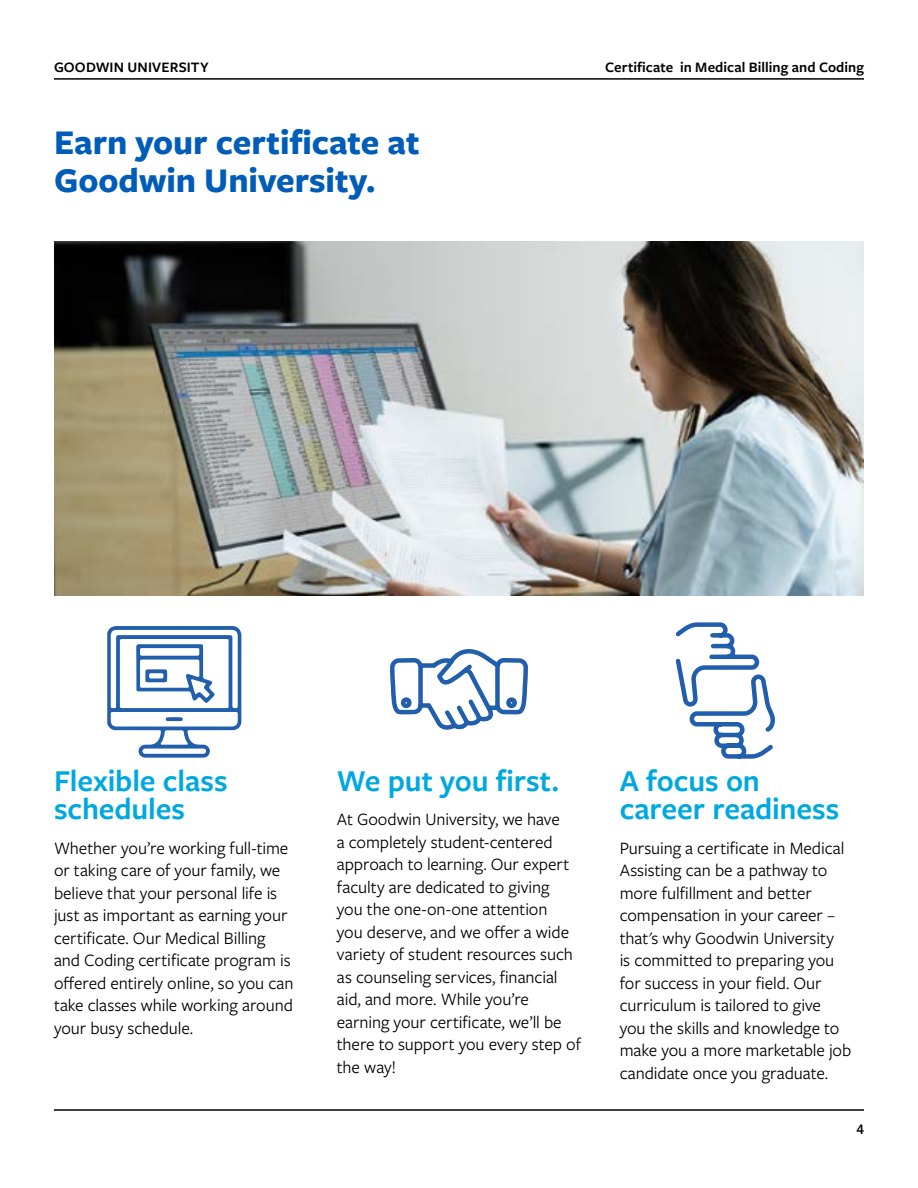
<style>
.page{position:relative;width:918px;height:1188px;background:#fff}
.page>*{position:absolute;margin:0;border:0;box-sizing:border-box;transform-origin:0 0}
.t1{font:700 36px/37.5px "Freight Sans Pro";color:#005cb9}
.t2{font:600 31.5px/28.5px "Freight Sans Pro";letter-spacing:-.005em;color:#00a8e0}
.t3{font:18px/22.5px "Freight Sans Pro";letter-spacing:-.005em;color:#000}
.t4{font:600 15px "Freight Sans Pro";letter-spacing:.01em;color:#000}
</style>
<div class="page">
<hr style="left:54px;top:78px;width:810px;height:2px;background:#000">
<hr style="left:54px;top:1109px;width:810px;height:2px;background:#000">
<img style="left:54px;top:241px;width:810px;height:355px">
<svg style="left:390px;top:649px;width:138px;height:81px"></svg>
<svg style="left:675px;top:622px;width:100px;height:137px"></svg>
<svg style="left:107px;top:626px;width:134px;height:132px"></svg>
<p class="t4" style="left:54px;top:57px;width:156px">GOODWIN UNIVERSITY</p>
<h1 class="t1" style="left:54px;top:122px;width:367px">Earn your certificate at<br>Goodwin University.</h1>
<p class="t4" style="left:605px;top:57px;width:260px">Certificate in Medical Billing and Coding</p>
<h2 class="t2" style="left:54px;top:765px;width:175px">Flexible class schedules</h2>
<p class="t3" style="left:54px;top:836px;width:241px">Whether you’re working full-time or taking care of your family, we believe that your personal life is just as important as earning your certificate. Our Medical Billing and Coding certificate program is offered entirely online, so you can take classes while working around your busy schedule.</p>
<h2 class="t2" style="left:337px;top:765px;width:224px">We put you first.</h2>
<p class="t3" style="left:337px;top:807px;width:246px">At Goodwin University, we have<br>a completely student-centered approach to learning. Our expert faculty are dedicated to giving<br>you the one-on-one attention<br>you deserve, and we offer a wide variety of student resources such as counseling services, financial aid, and more. While you’re earning your certificate, we’ll be there to support you every step of the way!</p>
<h2 class="t2" style="left:620px;top:765px;width:221px">A focus on career readiness</h2>
<p class="t3" style="left:620px;top:836px;width:233px">Pursuing a certificate in Medical<br>Assisting can be a pathway to more fulfillment and better compensation in your career – that's why Goodwin University<br>is committed to preparing you for success in your field. Our curriculum is tailored to give you the skills and knowledge to make you a more marketable job candidate once you graduate.</p>
<p class="t4" style="left:856px;top:1119px;width:9px">4</p>
</div>
